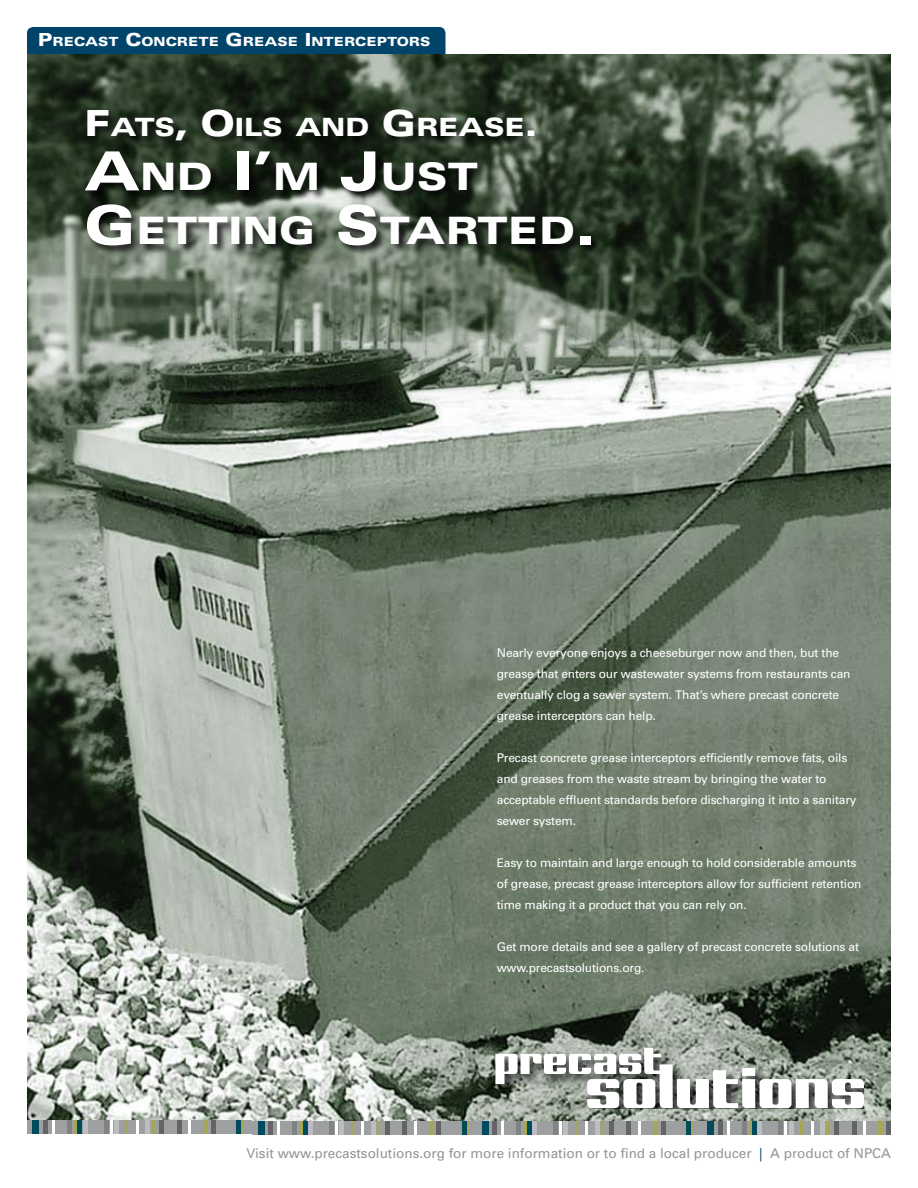
<style>
.page{position:relative;width:918px;height:1188px;background:#fff}
.page>*{position:absolute;margin:0;border:0;box-sizing:border-box;transform-origin:0 0}
.t1{font:900 expanded 37.8px/54px "Univers";color:#fff}
.t2{font:900 expanded 25.2px "Univers";letter-spacing:-.015em;color:#fff}
.t3{font:13.5px "Univers";color:#939598}
.t4{font:900 expanded 12.6px "Univers";color:#fff}
.t5{font:12px/21px "Univers";letter-spacing:-.015em;color:#fff}
.s1{font-size:18px}
.s2{font-size:36px}
.s3{font-size:54px}
.s4{color:#00446a}
</style>
<div class="page">
<div style="left:28px;top:28px;width:417px;height:32px;background:#00446a;border-radius:5px"></div>
<div style="left:27px;top:27px;width:419px;height:34px;border:2px solid #00446a;border-radius:5px"></div>
<img style="left:27px;top:54px;width:863px;height:1070px">
<div style="left:84px;top:108px;width:518px;height:150px;background:#000;opacity:.75"></div>
<div style="left:27px;top:1120px;width:225px;height:14px;background:#9d9fa1"></div>
<div style="left:43px;top:1120px;width:5px;height:14px;background:#636466"></div>
<div style="left:211px;top:1120px;width:5px;height:14px;background:#636466"></div>
<hr style="left:160px;top:1120px;width:4px;height:14px;background:#636466">
<div style="left:177px;top:1120px;width:5px;height:14px;background:#636466"></div>
<hr style="left:146px;top:1120px;width:4px;height:14px;background:#bcbdc0">
<div style="left:114px;top:1120px;width:5px;height:14px;background:#bcbdc0"></div>
<svg style="left:110px;top:1120px;width:2px;height:14px"></svg>
<hr style="left:136px;top:1120px;width:3px;height:14px;background:#fff">
<svg style="left:189px;top:1120px;width:2px;height:14px"></svg>
<hr style="left:52px;top:1120px;width:3px;height:14px;background:#fff">
<svg style="left:126px;top:1120px;width:2px;height:14px"></svg>
<svg style="left:241px;top:1120px;width:2px;height:14px"></svg>
<svg style="left:152px;top:1120px;width:2px;height:14px"></svg>
<svg style="left:74px;top:1120px;width:4px;height:14px"></svg>
<hr style="left:237px;top:1120px;width:4px;height:14px;background:#004a5d">
<hr style="left:78px;top:1120px;width:4px;height:14px;background:#004a5d">
<div style="left:33px;top:1120px;width:6px;height:14px;background:#004a5d"></div>
<hr style="left:104px;top:1120px;width:4px;height:14px;background:#808284">
<div style="left:67px;top:1120px;width:5px;height:14px;background:#808284"></div>
<div style="left:203px;top:1120px;width:5px;height:14px;background:#a7a658"></div>
<div style="left:83px;top:1120px;width:5px;height:14px;background:#bcbdc0"></div>
<div style="left:253px;top:1121px;width:224px;height:14px;background:#9d9fa1"></div>
<div style="left:268px;top:1121px;width:5px;height:14px;background:#636466"></div>
<hr style="left:437px;top:1121px;width:4px;height:14px;background:#636466">
<hr style="left:385px;top:1121px;width:4px;height:14px;background:#636466">
<div style="left:402px;top:1121px;width:5px;height:14px;background:#636466"></div>
<hr style="left:371px;top:1121px;width:4px;height:14px;background:#bcbdc0">
<div style="left:339px;top:1121px;width:5px;height:14px;background:#bcbdc0"></div>
<hr style="left:335px;top:1121px;width:3px;height:14px;background:#fff">
<svg style="left:362px;top:1121px;width:2px;height:14px"></svg>
<svg style="left:414px;top:1121px;width:2px;height:14px"></svg>
<svg style="left:278px;top:1121px;width:2px;height:14px"></svg>
<svg style="left:351px;top:1121px;width:2px;height:14px"></svg>
<hr style="left:466px;top:1121px;width:3px;height:14px;background:#a7a658">
<hr style="left:377px;top:1121px;width:3px;height:14px;background:#a7a658">
<hr style="left:300px;top:1121px;width:3px;height:14px;background:#a7a658">
<div style="left:462px;top:1121px;width:5px;height:14px;background:#004a5d"></div>
<div style="left:303px;top:1121px;width:5px;height:14px;background:#004a5d"></div>
<div style="left:258px;top:1121px;width:6px;height:14px;background:#004a5d"></div>
<div style="left:329px;top:1121px;width:5px;height:14px;background:#808284"></div>
<div style="left:292px;top:1121px;width:5px;height:14px;background:#808284"></div>
<hr style="left:429px;top:1121px;width:4px;height:14px;background:#a7a658">
<div style="left:308px;top:1121px;width:5px;height:14px;background:#bcbdc0"></div>
<div style="left:477px;top:1121px;width:225px;height:14px;background:#9d9fa1"></div>
<div style="left:492px;top:1121px;width:5px;height:14px;background:#636466"></div>
<hr style="left:661px;top:1121px;width:4px;height:14px;background:#636466">
<div style="left:609px;top:1121px;width:5px;height:14px;background:#636466"></div>
<div style="left:626px;top:1121px;width:5px;height:14px;background:#636466"></div>
<div style="left:595px;top:1121px;width:5px;height:14px;background:#bcbdc0"></div>
<hr style="left:564px;top:1121px;width:4px;height:14px;background:#bcbdc0">
<hr style="left:559px;top:1121px;width:3px;height:14px;background:#fff">
<svg style="left:586px;top:1121px;width:2px;height:14px"></svg>
<svg style="left:638px;top:1121px;width:2px;height:14px"></svg>
<svg style="left:502px;top:1121px;width:2px;height:14px"></svg>
<hr style="left:575px;top:1121px;width:3px;height:14px;background:#a7a658">
<svg style="left:691px;top:1121px;width:2px;height:14px"></svg>
<hr style="left:601px;top:1121px;width:3px;height:14px;background:#a7a658">
<hr style="left:524px;top:1121px;width:3px;height:14px;background:#a7a658">
<div style="left:686px;top:1121px;width:5px;height:14px;background:#004a5d"></div>
<div style="left:527px;top:1121px;width:5px;height:14px;background:#004a5d"></div>
<div style="left:482px;top:1121px;width:7px;height:14px;background:#004a5d"></div>
<div style="left:553px;top:1121px;width:5px;height:14px;background:#808284"></div>
<hr style="left:517px;top:1121px;width:4px;height:14px;background:#808284">
<div style="left:653px;top:1121px;width:5px;height:14px;background:#a7a658"></div>
<div style="left:532px;top:1121px;width:5px;height:14px;background:#bcbdc0"></div>
<div style="left:702px;top:1121px;width:189px;height:14px;background:#9d9fa1"></div>
<hr style="left:718px;top:1121px;width:4px;height:14px;background:#636466">
<div style="left:886px;top:1121px;width:5px;height:14px;background:#636466"></div>
<div style="left:834px;top:1121px;width:5px;height:14px;background:#636466"></div>
<hr style="left:852px;top:1121px;width:4px;height:14px;background:#636466">
<div style="left:820px;top:1121px;width:5px;height:14px;background:#bcbdc0"></div>
<hr style="left:789px;top:1121px;width:4px;height:14px;background:#bcbdc0">
<svg style="left:785px;top:1121px;width:2px;height:14px"></svg>
<svg style="left:811px;top:1121px;width:2px;height:14px"></svg>
<hr style="left:863px;top:1121px;width:3px;height:14px;background:#fff">
<svg style="left:727px;top:1121px;width:2px;height:14px"></svg>
<hr style="left:800px;top:1121px;width:3px;height:14px;background:#a7a658">
<svg style="left:827px;top:1121px;width:2px;height:14px"></svg>
<hr style="left:749px;top:1121px;width:3px;height:14px;background:#a7a658">
<div style="left:752px;top:1121px;width:5px;height:14px;background:#004a5d"></div>
<div style="left:707px;top:1121px;width:7px;height:14px;background:#004a5d"></div>
<hr style="left:779px;top:1121px;width:4px;height:14px;background:#808284">
<hr style="left:742px;top:1121px;width:4px;height:14px;background:#808284">
<div style="left:878px;top:1121px;width:5px;height:14px;background:#a7a658"></div>
<hr style="left:758px;top:1121px;width:4px;height:14px;background:#bcbdc0">
<svg style="left:495px;top:1048px;width:369px;height:60px"></svg>
<p class="t4" style="left:38px;top:35px;width:394px"><span class="s1">P</span>RECAST <span class="s1">C</span>ONCRETE <span class="s1">G</span>REASE <span class="s1">I</span> NTERCEPTORS</p>
<h2 class="t2" style="left:84px;top:113px;width:455px"><span class="s2">F</span>ATS<span class="s2">, O</span>ILS AND <span class="s2">G</span>REASE<span class="s2">.</span></h2>
<h1 class="t1" style="left:84px;top:150px;width:512px"><span class="s3">A</span>ND <span class="s3">I’</span>M <span class="s3">J</span>UST<br><span class="s3">G</span>ETTING <span class="s3">S</span>TARTED<span class="s3">.</span></h1>
<p class="t5" style="left:497px;top:642px;width:355px">Nearly everyone enjoys a cheeseburger now and then, but the grease that enters our wastewater systems from restaurants can eventually clog a sewer system. That’s where precast concrete grease interceptors can help.</p>
<p class="t5" style="left:497px;top:747px;width:361px">Precast concrete grease interceptors efficiently remove fats, oils and greases from the waste stream by bringing the water to acceptable effluent standards before discharging it into a sanitary sewer system.</p>
<p class="t5" style="left:497px;top:852px;width:366px">Easy to maintain and large enough to hold considerable amounts of grease, precast grease interceptors allow for sufficient retention time making it a product that you can rely on.</p>
<p class="t5" style="left:497px;top:936px;width:364px">Get more details and see a gallery of precast concrete solutions at www.precastsolutions.org.</p>
<p class="t3" style="left:246px;top:1145px;width:646px">Visit www.precastsolutions.org for more information or to find a local producer <span class="s4">|</span> A product of NPCA</p>
</div>
